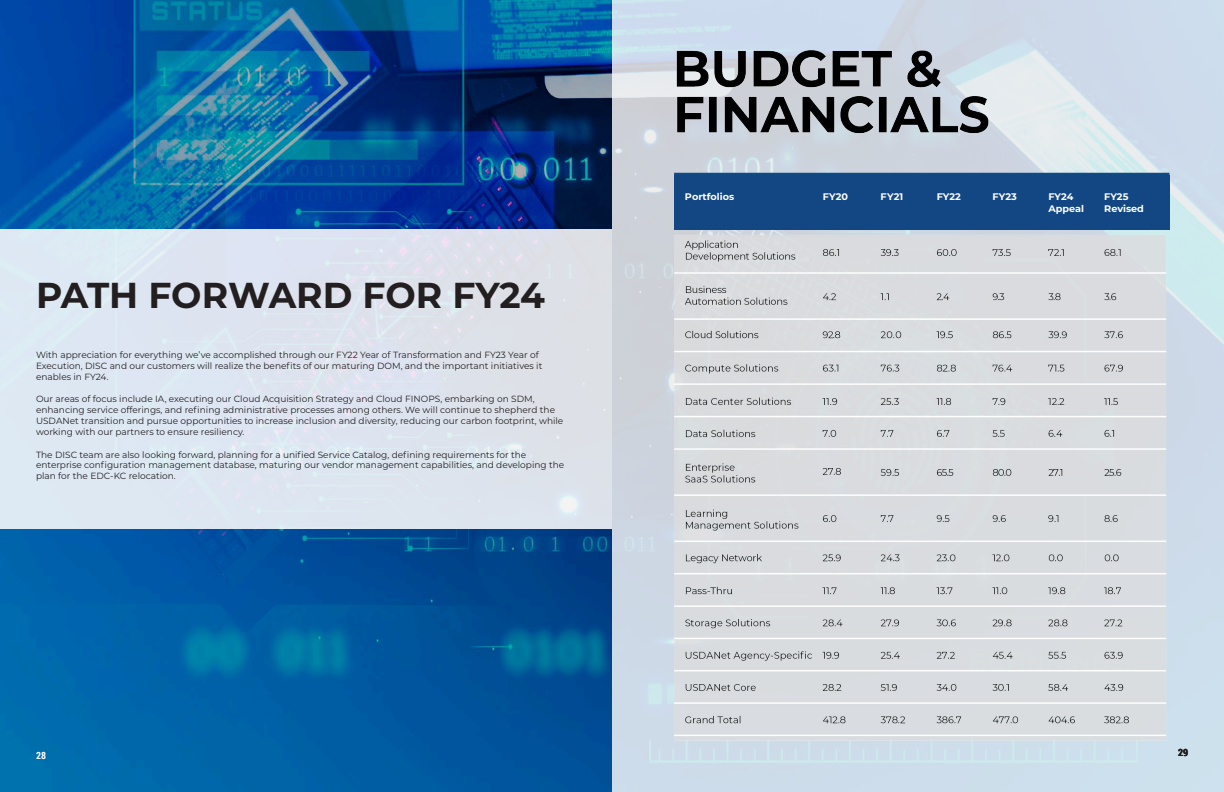
<style>
.page{position:relative;width:1224px;height:792px;background:#fff}
.page>*{position:absolute;margin:0;border:0;box-sizing:border-box;transform-origin:0 0}
.t1{font:700 36px "Montserrat";letter-spacing:-.005em;color:#231f20}
.t2{font:700 10px "Roboto Condensed";color:#fff}
.t3{font:700 10px "Roboto Condensed";color:#231f20}
.t4{font:700 9.6px/12.7px "Montserrat";color:#fff}
.t5{font:9px/10.8px "Montserrat";color:#231f20}
</style>
<div class="page">
<img style="left:0;top:0;width:612px;height:792px">
<div style="left:0;top:230px;width:612px;height:300px;background:#dde4f0"></div>
<img style="left:612px;top:0;width:612px;height:792px">
<div style="left:674px;top:175px;width:496px;height:55px;background:#124784"></div>
<h2 class="t1" style="left:36px;top:270px;width:511px">PATH FORWARD FOR FY24</h2>
<p class="t5" style="left:36px;top:349px;width:508px">With appreciation for everything we’ve accomplished through our FY22 Year of Transformation and FY23 Year of<br>Execution, DISC and our customers will realize the benefits of our maturing DOM, and the important initiatives it enables in FY24.</p>
<p class="t5" style="left:36px;top:393px;width:529px">Our areas of focus include IA, executing our Cloud Acquisition Strategy and Cloud FINOPS, embarking on SDM, enhancing service offerings, and refining administrative processes among others. We will continue to shepherd the USDANet transition and pursue opportunities to increase inclusion and diversity, reducing our carbon footprint, while working with our partners to ensure resiliency.</p>
<p class="t5" style="left:36px;top:449px;width:530px">The DISC team are also looking forward, planning for a unified Service Catalog, defining requirements for the enterprise configuration management database, maturing our vendor management capabilities, and developing the plan for the EDC-KC relocation.</p>
<p class="t2" style="left:36px;top:748px;width:11px">28</p>
<p class="t4" style="left:685px;top:190px;width:51px">Portfolios</p>
<p class="t4" style="left:823px;top:190px;width:27px">FY20</p>
<p class="t4" style="left:881px;top:190px;width:24px">FY21</p>
<p class="t4" style="left:937px;top:190px;width:26px">FY22</p>
<p class="t4" style="left:993px;top:190px;width:26px">FY23</p>
<p class="t4" style="left:1048px;top:190px;width:37px">FY24<br>Appeal</p>
<p class="t4" style="left:1104px;top:190px;width:41px">FY25<br>Revised</p>
<p class="t3" style="left:1178px;top:745px;width:11px">29</p>
</div>
